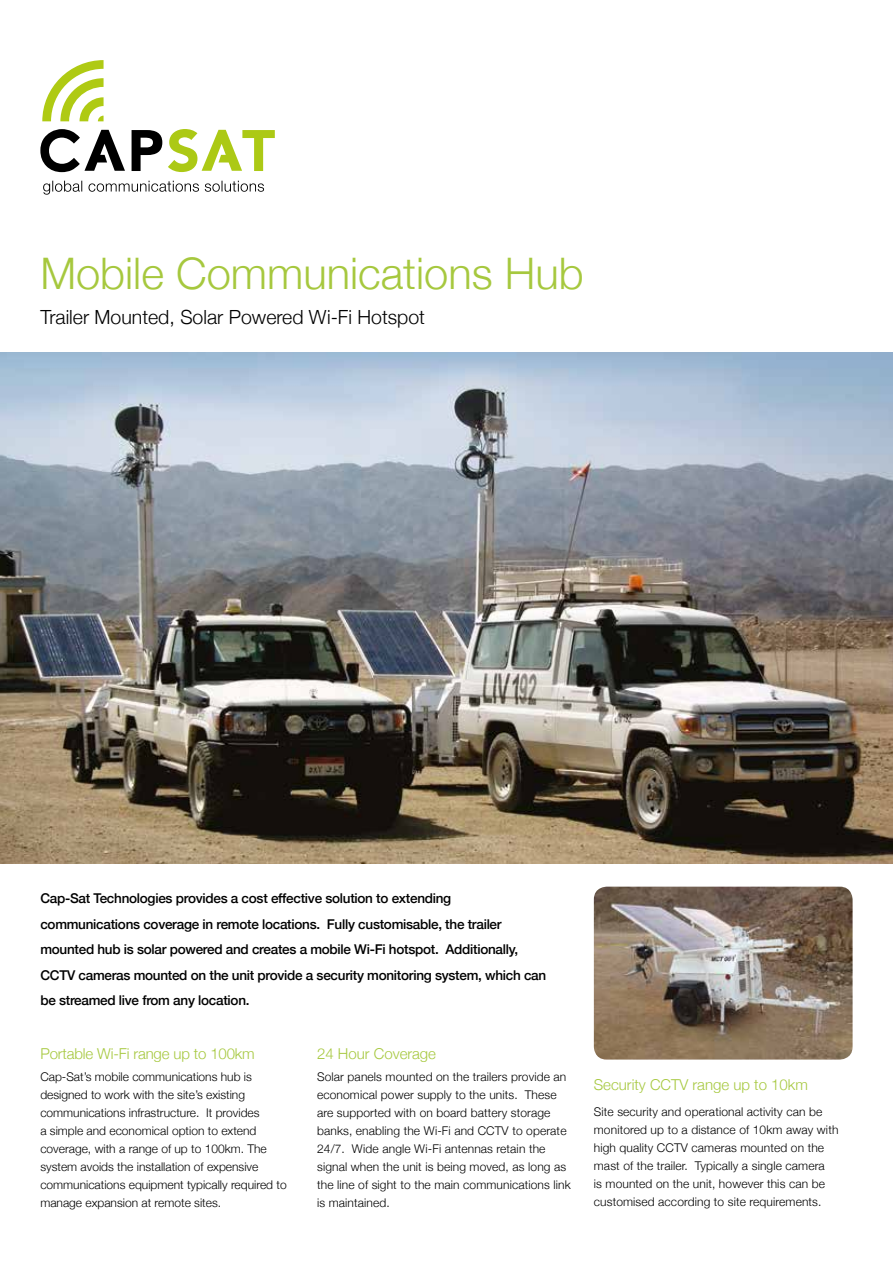
<style>
.page{position:relative;width:893px;height:1263px;background:#fff}
.page>*{position:absolute;margin:0;border:0;box-sizing:border-box;transform-origin:0 0}
.t1{font:300 43.5px "Helvetica Neue";color:#a6c83e}
.t2{font:300 19.5px "Helvetica Neue";color:#000}
.t3{font:300 15px "Helvetica Neue";color:#a6c83e}
.t4{font:500 13.5px/25.5px "Helvetica Neue";letter-spacing:-.02em;color:#000}
.t5{font:300 12px/18px "Helvetica Neue";letter-spacing:.01em;color:#000}
</style>
<div class="page">
<svg style="left:43px;top:181px;width:221px;height:14px"></svg>
<svg style="left:132px;top:130px;width:30px;height:41px"></svg>
<svg style="left:168px;top:129px;width:107px;height:43px"></svg>
<svg style="left:40px;top:129px;width:85px;height:43px"></svg>
<svg style="left:42px;top:60px;width:62px;height:61px"></svg>
<img style="left:0;top:353px;width:893px;height:511px">
<img style="left:594px;top:887px;width:259px;height:172px">
<h1 class="t1" style="left:40px;top:238px;width:545px">Mobile Communications Hub</h1>
<h2 class="t2" style="left:40px;top:301px;width:386px">Trailer Mounted, Solar Powered Wi-Fi Hotspot</h2>
<p class="t4" style="left:40px;top:884px;width:507px">Cap-Sat Technologies provides a cost effective solution to extending communications coverage in remote locations. Fully customisable, the trailer mounted hub is solar powered and creates a mobile Wi-Fi hotspot. Additionally, CCTV cameras mounted on the unit provide a security monitoring system, which can be streamed live from any location.</p>
<p class="t3" style="left:40px;top:1041px;width:216px">Portable Wi-Fi range up to 100km</p>
<p class="t5" style="left:40px;top:1067px;width:248px">Cap-Sat’s mobile communications hub is designed to work with the site’s existing communications infrastructure. It provides<br>a simple and economical option to extend coverage, with a range of up to 100km. The system avoids the installation of expensive communications equipment typically required to manage expansion at remote sites.</p>
<p class="t3" style="left:317px;top:1041px;width:120px">24 Hour Coverage</p>
<p class="t5" style="left:317px;top:1067px;width:255px">Solar panels mounted on the trailers provide an economical power supply to the units. These are supported with on board battery storage banks, enabling the Wi-Fi and CCTV to operate 24/7. Wide angle Wi-Fi antennas retain the signal when the unit is being moved, as long as the line of sight to the main communications link is maintained.</p>
<p class="t3" style="left:594px;top:1072px;width:215px">Security CCTV range up to 10km</p>
<p class="t5" style="left:594px;top:1102px;width:246px">Site security and operational activity can be monitored up to a distance of 10km away with high quality CCTV cameras mounted on the mast of the trailer. Typically a single camera<br>is mounted on the unit, however this can be customised according to site requirements.</p>
</div>
